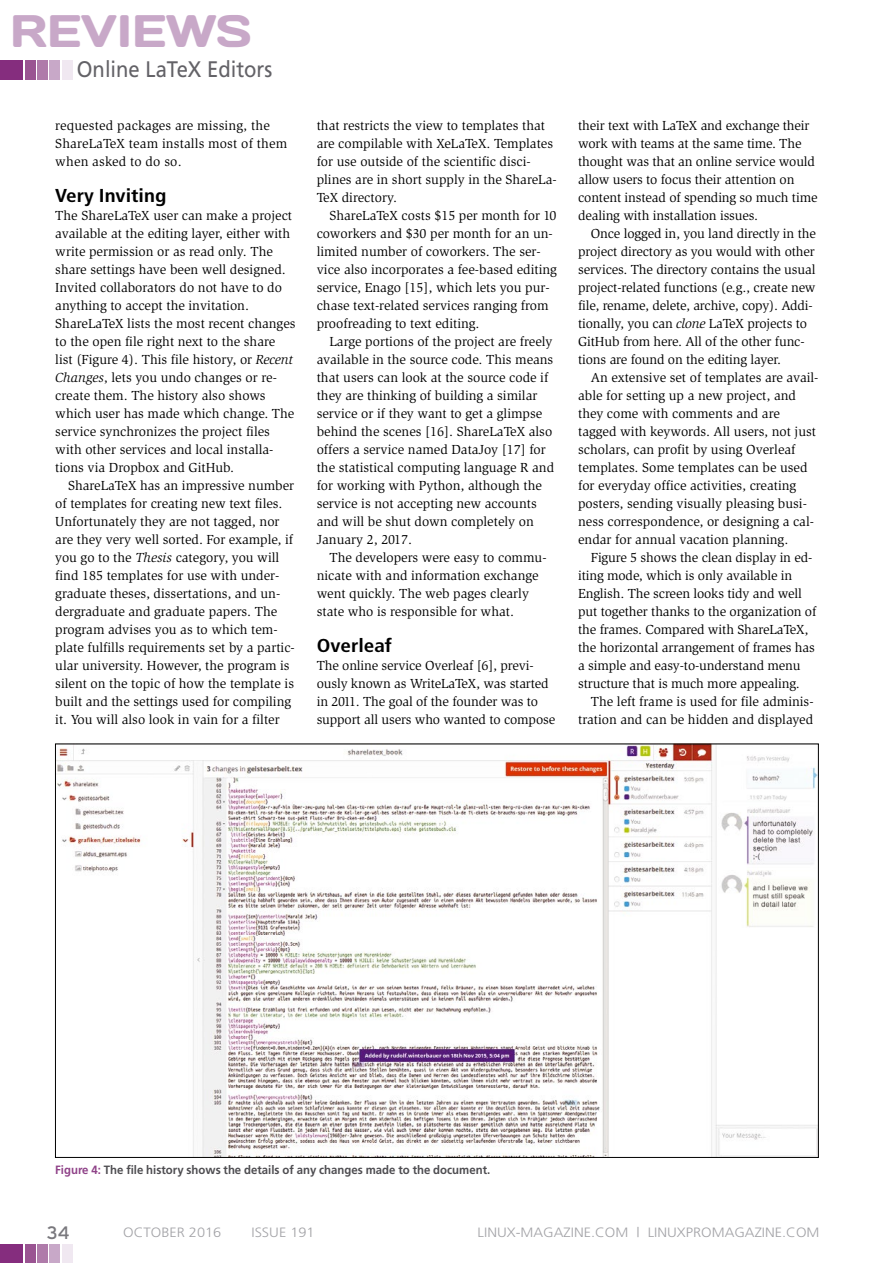
<style>
.page{position:relative;width:893px;height:1263px;background:#fff}
.page>*{position:absolute;margin:0;border:0;box-sizing:border-box;transform-origin:0 0}
.t1{font:45.45px "Days";color:#c8a8c8}
.t2{font:22.5px "Frutiger";color:#636267;scale:.9 1}
.t3{font:700 condensed 18.75px "Frutiger";color:#000;scale:1.13 1}
.t4{font:18px "Interstate";color:#79787d}
.t5{font:13.5px/18px "Slimbach";color:#000}
.t6{font:300 13.5px "Frutiger";color:#a3a3a7;scale:1.08 1}
.t7{font:700 12px "Frutiger";color:#4e4d51;scale:.95 1}
.s1{font-style:italic}
.s2{color:#8f4288}
</style>
<div class="page">
<img style="left:57px;top:746px;width:760px;height:409px">
<div style="left:0;top:1244px;width:23px;height:19px;background:#852d7e"></div>
<div style="left:38px;top:1244px;width:10px;height:19px;background:#af7baa"></div>
<div style="left:63px;top:1244px;width:10px;height:19px;background:#f0e8f1"></div>
<div style="left:25px;top:1244px;width:10px;height:19px;background:#9a5492"></div>
<div style="left:50px;top:1244px;width:10px;height:19px;background:#c8a8c8"></div>
<div style="left:0;top:61px;width:23px;height:19px;background:#852d7e"></div>
<div style="left:38px;top:61px;width:10px;height:19px;background:#af7baa"></div>
<div style="left:63px;top:61px;width:10px;height:19px;background:#f0e8f1"></div>
<div style="left:25px;top:61px;width:10px;height:19px;background:#9a5492"></div>
<div style="left:50px;top:61px;width:10px;height:19px;background:#c8a8c8"></div>
<h1 class="t1" style="left:10px;top:2px;width:243px">REVIEWS</h1>
<h2 class="t2" style="left:77px;top:56px;width:219px">Online LaTeX Editors</h2>
<p class="t5" style="left:55px;top:117px;width:233px">requested packages are missing, the<br>ShareLaTeX team installs most of them when asked to do so.</p>
<h3 class="t3" style="left:55px;top:185px;width:100px">Very Inviting</h3>
<p class="t5" style="left:55px;top:207px;width:242px">The ShareLaTeX user can make a project available at the editing layer, either with write permission or as read only. The share settings have been well designed.<br>Invited collaborators do not have to do anything to accept the invitation.<br>ShareLaTeX lists the most recent changes to the open file right next to the share list (Figure 4). This file history, or <span class="s1">Recent Changes</span>, lets you undo changes or re&shy;create them. The history also shows which user has made which change. The service synchronizes the project files with other services and local installa&shy;tions via Dropbox and GitHub.</p>
<p class="t5" style="left:55px;top:477px;width:241px;text-indent:13px">ShareLaTeX has an impressive number of templates for creating new text files.<br>Unfortunately they are not tagged, nor are they very well sorted. For example, if you go to the <span class="s1">Thesis</span> category, you will find 185 templates for use with under&shy;graduate theses, dissertations, and un&shy;dergraduate and graduate papers. The program advises you as to which tem&shy;plate fulfills requirements set by a partic&shy;ular university. However, the program is silent on the topic of how the template is built and the settings used for compiling it. You will also look in vain for a filter</p>
<p class="t5" style="left:317px;top:117px;width:241px">that restricts the view to templates that are compilable with XeLaTeX. Templates for use outside of the scientific disci&shy;plines are in short supply in the ShareLa-TeX directory.</p>
<p class="t5" style="left:317px;top:207px;width:242px;text-indent:13px">ShareLaTeX costs $15 per month for 10 coworkers and $30 per month for an un&shy;limited number of coworkers. The ser&shy;vice also incorporates a fee-based editing service, Enago [15], which lets you pur&shy;chase text-related services ranging from proofreading to text editing.</p>
<p class="t5" style="left:317px;top:333px;width:239px;text-indent:13px">Large portions of the project are freely available in the source code. This means that users can look at the source code if they are thinking of building a similar service or if they want to get a glimpse behind the scenes [16]. ShareLaTeX also offers a service named DataJoy [17] for the statistical computing language R and for working with Python, although the service is not accepting new accounts and will be shut down completely on January 2, 2017.</p>
<p class="t5" style="left:317px;top:549px;width:231px;text-indent:13px">The developers were easy to commu&shy;nicate with and information exchange went quickly. The web pages clearly state who is responsible for what.</p>
<h3 class="t3" style="left:317px;top:635px;width:68px">Overleaf</h3>
<p class="t5" style="left:317px;top:657px;width:240px">The online service Overleaf [6], previ&shy;ously known as WriteLaTeX, was started in 2011. The goal of the founder was to support all users who wanted to compose</p>
<p class="t5" style="left:578px;top:117px;width:241px">their text with LaTeX and exchange their work with teams at the same time. The thought was that an online service would allow users to focus their attention on content instead of spending so much time dealing with installation issues.</p>
<p class="t5" style="left:578px;top:225px;width:239px;text-indent:13px">Once logged in, you land directly in the project directory as you would with other services. The directory contains the usual project-related functions (e.g., create new file, rename, delete, archive, copy). Addi&shy;tionally, you can <span class="s1">clone</span> LaTeX projects to GitHub from here. All of the other func&shy;tions are found on the editing layer.</p>
<p class="t5" style="left:578px;top:369px;width:242px;text-indent:13px">An extensive set of templates are avail&shy;able for setting up a new project, and they come with comments and are tagged with keywords. All users, not just scholars, can profit by using Overleaf templates. Some templates can be used for everyday office activities, creating posters, sending visually pleasing busi&shy;ness correspondence, or designing a cal&shy;endar for annual vacation planning.</p>
<p class="t5" style="left:578px;top:549px;width:240px;text-indent:13px">Figure 5 shows the clean display in ed&shy;iting mode, which is only available in English. The screen looks tidy and well put together thanks to the organization of the frames. Compared with ShareLaTeX, the horizontal arrangement of frames has a simple and easy-to-understand menu structure that is much more appealing.</p>
<p class="t5" style="left:578px;top:693px;width:237px;text-align:right">The left frame is used for file adminis&shy;tration and can be hidden and displayed</p>
<p class="t7" style="left:55px;top:1163px;width:459px"><span class="s2">Figure 4:</span> The file history shows the details of any changes made to the document.</p>
<h3 class="t4" style="left:47px;top:1222px;width:25px">34</h3>
<p class="t6" style="left:123px;top:1224px;width:92px">OCTOBER 2016</p>
<p class="t6" style="left:251px;top:1224px;width:60px">ISSUE 191</p>
<p class="t6" style="left:478px;top:1224px;width:318px">LINUX-MAGAZINE.COM | LINUXPROMAGAZINE.COM</p>
</div>
